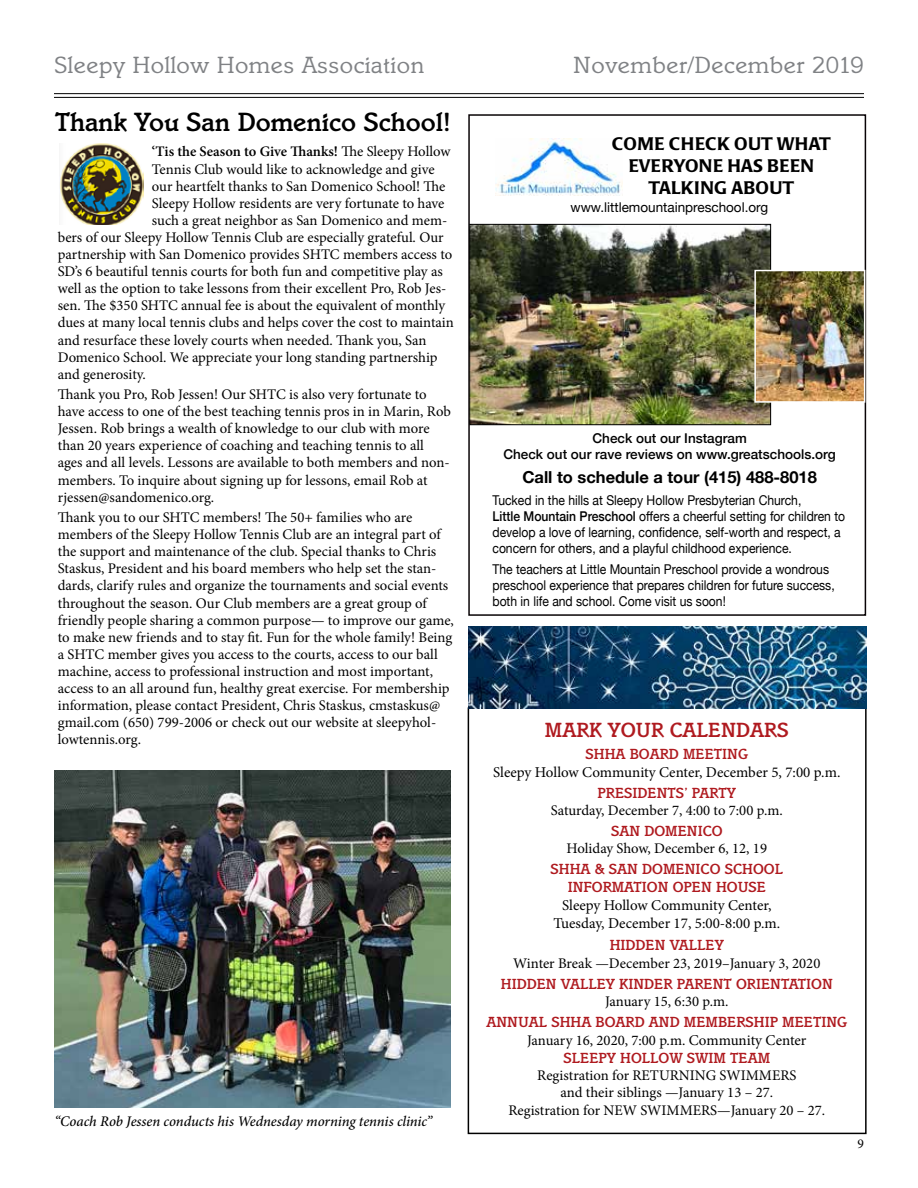
<style>
.page{position:relative;width:918px;height:1188px;background:#fff}
.page>*{position:absolute;margin:0;border:0;box-sizing:border-box;transform-origin:0 0}
.t1{font:500 27px "Italia";color:#000}
.t2{font:24px "Italia";letter-spacing:.025em;color:#808285}
.t3{font:500 21px "Italia";color:#af1a1f}
.t4{font:500 18px/21.6px "Poppl Laudatio";letter-spacing:.02em;color:#000;text-align:center}
.t5{font:700 16.5px "Helvetica Neue";color:#000}
.t6{font:500 15px/18px "Italia";color:#af1a1f;text-align:center}
.t7{font:15px/18px "Minion Pro";color:#000;text-align:center}
.t8{font:14.7px/17.1px "Minion Pro";color:#000}
.t9{font:italic 500 14.7px "Minion Pro";letter-spacing:-.005em;color:#000}
.t10{font:600 14.55px "Minion Pro";color:#000}
.t11{font:13.5px/16.2px "Helvetica Neue";color:#000;scale:.9 1}
.t12{font:500 13.5px/16.2px "Helvetica Neue";color:#000;text-align:center}
.t13{font:13.5px "Helvetica Neue";color:#000}
.t14{font:13.5px "Minion Pro";color:#000}
.s1{font-weight:400;font-size:14.7px}
.s2{font-weight:500}
.s3{font-size:15px}
</style>
<div class="page">
<hr style="left:54px;top:93px;width:810px;height:1px;background:#000">
<hr style="left:54px;top:97px;width:810px;height:1px;background:#000">
<div style="left:468px;top:114px;width:398px;height:502px;border:2px solid #090406"></div>
<img style="left:60px;top:143px;width:83px;height:82px">
<div style="left:468px;top:707px;width:399px;height:427px;border:2px solid #000"></div>
<img style="left:55px;top:770px;width:395px;height:338px">
<img style="left:469px;top:626px;width:397px;height:82px">
<img style="left:495px;top:138px;width:128px;height:57px">
<img style="left:471px;top:226px;width:298px;height:197px">
<div style="left:469px;top:224px;width:302px;height:201px;border:1px solid #000"></div>
<img style="left:757px;top:273px;width:105px;height:127px">
<div style="left:754px;top:270px;width:111px;height:133px;border:2px solid #fff"></div>
<h2 class="t2" style="left:54px;top:51px;width:372px">Sleepy Hollow Homes Association</h2>
<h2 class="t2" style="left:574px;top:51px;width:292px">November/December 2019</h2>
<h1 class="t1" style="left:55px;top:106px;width:397px">Thank You San Domenico School!</h1>
<p class="t10" style="left:152px;top:142px;width:300px">‘Tis the Season to Give Thanks! <span class="s1">The Sleepy Hollow</span></p>
<p class="t8" style="left:152px;top:160px;width:284px">Tennis Club would like to acknowledge and give</p>
<p class="t8" style="left:152px;top:177px;width:295px">our heartfelt thanks to San Domenico School! The</p>
<p class="t8" style="left:152px;top:195px;width:294px">Sleepy Hollow residents are very fortunate to have</p>
<p class="t8" style="left:152px;top:212px;width:297px">such a great neighbor as San Domenico and mem-</p>
<p class="t8" style="left:58px;top:229px;width:387px">bers of our Sleepy Hollow Tennis Club are especially grateful. Our</p>
<p class="t8" style="left:58px;top:246px;width:396px">partnership with San Domenico provides SHTC members access to</p>
<p class="t8" style="left:58px;top:263px;width:387px">SD’s 6 beautiful tennis courts for both fun and competitive play as</p>
<p class="t8" style="left:58px;top:280px;width:390px">well as the option to take lessons from their excellent Pro, Rob Jes-</p>
<p class="t8" style="left:58px;top:297px;width:389px">sen. The $350 SHTC annual fee is about the equivalent of monthly</p>
<p class="t8" style="left:58px;top:314px;width:398px">dues at many local tennis clubs and helps cover the cost to maintain</p>
<p class="t8" style="left:58px;top:331px;width:370px">and resurface these lovely courts when needed. Thank you, San</p>
<p class="t8" style="left:58px;top:348px;width:381px">Domenico School. We appreciate your long standing partnership</p>
<p class="t8" style="left:58px;top:366px;width:90px">and generosity.</p>
<p class="t8" style="left:58px;top:386px;width:395px">Thank you Pro, Rob Jessen! Our SHTC is also very fortunate to have access to one of the best teaching tennis pros in in Marin, Rob Jessen. Rob brings a wealth of knowledge to our club with more than 20 years experience of coaching and teaching tennis to all ages and all levels. Lessons are available to both members and non&shy;members. To inquire about signing up for lessons, email Rob at rjessen@sandomenico.org.</p>
<p class="t8" style="left:58px;top:509px;width:398px">Thank you to our SHTC members! The 50+ families who are members of the Sleepy Hollow Tennis Club are an integral part of the support and maintenance of the club. Special thanks to Chris Staskus, President and his board members who help set the stan&shy;dards, clarify rules and organize the tournaments and social events throughout the season. Our Club members are a great group of friendly people sharing a common purpose— to improve our game, to make new friends and to stay fit. Fun for the whole family! Being a SHTC member gives you access to the courts, access to our ball machine, access to professional instruction and most important, access to an all around fun, healthy great exercise. For membership information, please contact President, Chris Staskus, cmstaskus@ gmail.com (650) 799-2006 or check out our website at sleepyhol&shy;lowtennis.org.</p>
<p class="t9" style="left:55px;top:1111px;width:379px">“Coach Rob Jessen conducts his Wednesday morning tennis clinic”</p>
<p class="t4" style="left:612px;top:134px;width:221px">COME CHECK OUT WHAT<br>EVERYONE HAS BEEN<br>TALKING ABOUT</p>
<p class="t13" style="left:570px;top:197px;width:199px">www.littlemountainpreschool.org</p>
<p class="t12" style="left:503px;top:429px;width:334px">Check out our Instagram<br>Check out our rave reviews on www.greatschools.org</p>
<p class="t5" style="left:522px;top:464px;width:296px">Call to schedule a tour (415) 488-8018</p>
<p class="t11" style="left:492px;top:493px;width:393px">Tucked in the hills at Sleepy Hollow Presbyterian Church,<br><span class="s2">Little Mountain Preschool</span> offers a cheerful setting for children to develop a love of learning, confidence, self-worth and respect, a concern for others, and a playful childhood experience.</p>
<p class="t11" style="left:492px;top:562px;width:382px">The teachers at Little Mountain Preschool provide a wondrous preschool experience that prepares children for future success, both in life and school. Come visit us soon!</p>
<h3 class="t3" style="left:545px;top:718px;width:245px">MARK YOUR CALENDARS</h3>
<p class="t6" style="left:586px;top:744px;width:164px">SHHA BOARD MEETING</p>
<p class="t7" style="left:493px;top:763px;width:349px">Sleepy Hollow Community Center, December 5, 7:00 p.m.</p>
<p class="t6" style="left:598px;top:784px;width:140px">PRESIDENTS’ PARTY</p>
<p class="t8" style="left:551px;top:802px;width:233px">Saturday, December 7, 4:00 to 7:00 p.m.</p>
<p class="t6" style="left:611px;top:822px;width:113px">SAN DOMENICO</p>
<p class="t8" style="left:567px;top:840px;width:202px">Holiday Show, December 6, 12, 19</p>
<p class="t6" style="left:551px;top:860px;width:234px">SHHA &amp; SAN DOMENICO SCHOOL<br>INFORMATION OPEN HOUSE</p>
<p class="t7" style="left:553px;top:897px;width:228px">Sleepy Hollow Community Center,<br>Tuesday, December 17, 5:00-8:00 p.m.</p>
<p class="t6" style="left:610px;top:936px;width:116px">HIDDEN VALLEY</p>
<p class="t8" style="left:513px;top:955px;width:309px">Winter Break —December 23, 2019–January 3, 2020</p>
<p class="t6" style="left:501px;top:975px;width:333px">HIDDEN VALLEY KINDER PARENT ORIENTATION</p>
<p class="t8" style="left:605px;top:993px;width:125px">January 15, 6:30 p.m.</p>
<p class="t6" style="left:486px;top:1013px;width:362px">ANNUAL SHHA BOARD AND MEMBERSHIP MEETING</p>
<p class="t8" style="left:527px;top:1032px;width:281px">January 16, 2020, 7:00 p.m. <span class="s3">Community Center</span></p>
<p class="t6" style="left:563px;top:1049px;width:208px">SLEEPY HOLLOW SWIM TEAM</p>
<p class="t8" style="left:508px;top:1067px;width:318px;text-align:center">Registration for RETURNING SWIMMERS<br>and their siblings —January 13 – 27.<br>Registration for NEW SWIMMERS—January 20 – 27.</p>
<p class="t14" style="left:858px;top:1135px;width:8px">9</p>
</div>
